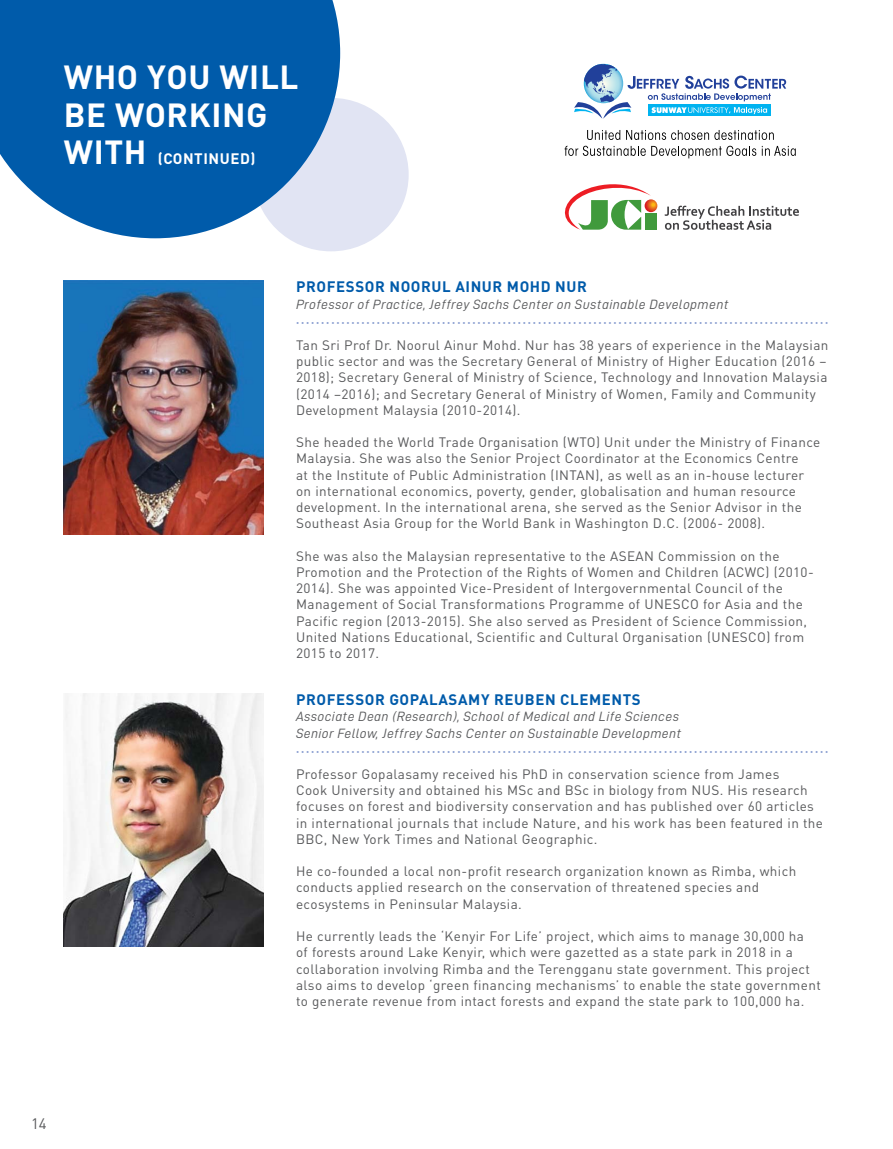
<style>
.page{position:relative;width:893px;height:1149px;background:#fff}
.page>*{position:absolute;margin:0;border:0;box-sizing:border-box;transform-origin:0 0}
.t1{font:700 33px/37.5px "DIN Pro";letter-spacing:.02em;color:#fff}
.t2{font:700 15px "DIN Pro";letter-spacing:.04em;color:#005baa}
.t3{font:700 15px "DIN Pro";color:#fff}
.t4{font:15px "DIN Pro";color:#58595b}
.t5{font:13.5px/16.2px "DIN Pro";letter-spacing:.03em;color:#58595b}
.t6{font:13.5px/16.2px "D DIN Italic";letter-spacing:.03em;color:#58595b}
.t7{font:6px "DIN Pro";color:#8298cd}
.s1{font-size:33px}
</style>
<div class="page">
<div style="left:253px;top:98px;width:156px;height:153px;background:#e1e4f3;border-radius:50%"></div>
<svg style="left:0;top:0;width:340px;height:238px;background:#1f6eb4"></svg>
<img style="left:64px;top:281px;width:200px;height:253px">
<svg style="left:587px;top:130px;width:33px;height:10px"></svg>
<svg style="left:626px;top:130px;width:148px;height:10px"></svg>
<svg style="left:565px;top:146px;width:191px;height:12px"></svg>
<svg style="left:762px;top:146px;width:34px;height:10px"></svg>
<svg style="left:574px;top:64px;width:212px;height:55px"></svg>
<svg style="left:665px;top:206px;width:134px;height:24px"></svg>
<svg style="left:564px;top:184px;width:93px;height:45px"></svg>
<img style="left:64px;top:693px;width:200px;height:253px">
<h1 class="t1" style="left:64px;top:57px;width:236px">WHO YOU WILL<br>BE WORKING</h1>
<p class="t3" style="left:64px;top:148px;width:111px"><span class="s1">WITH</span> (CONTINUED</p>
<p class="t3" style="left:251px;top:148px;width:7px">)</p>
<p class="t4" style="left:31px;top:1112px;width:17px">14</p>
<p class="t2" style="left:296px;top:276px;width:21px">PROFESSOR</p>
<p class="t2" style="left:389px;top:276px;width:23px">NOORUL</p>
<p class="t2" style="left:455px;top:276px;width:20px">AINUR</p>
<p class="t2" style="left:507px;top:276px;width:24px">MOHD</p>
<p class="t2" style="left:555px;top:276px;width:22px">NUR</p>
<p class="t6" style="left:296px;top:295px;width:434px">Professor of Practice, Jeffrey Sachs Center on Sustainable Development</p>
<p class="t7" style="left:296px;top:318px;width:534px">••••••••••••••••••••••••••••••••••••••••••••••••••••••••••••••••••••••••••••••••••••••••••••••••••••••••••</p>
<p class="t5" style="left:296px;top:336px;width:534px">Tan Sri Prof Dr. Noorul Ainur Mohd. Nur has 38 years of experience in the Malaysian public sector and was the Secretary General of Ministry of Higher Education (2016 – 2018); Secretary General of Ministry of Science, Technology and Innovation Malaysia (2014 –2016); and Secretary General of Ministry of Women, Family and Community Development Malaysia (2010-2014).</p>
<p class="t5" style="left:296px;top:433px;width:526px">She headed the World Trade Organisation (WTO) Unit under the Ministry of Finance Malaysia. She was also the Senior Project Coordinator at the Economics Centre<br>at the Institute of Public Administration (INTAN), as well as an in-house lecturer on international economics, poverty, gender, globalisation and human resource development. In the international arena, she served as the Senior Advisor in the Southeast Asia Group for the World Bank in Washington D.C. (2006- 2008).</p>
<p class="t5" style="left:296px;top:547px;width:519px">She was also the Malaysian representative to the ASEAN Commission on the Promotion and the Protection of the Rights of Women and Children (ACWC) (2010- 2014). She was appointed Vice-President of Intergovernmental Council of the Management of Social Transformations Programme of UNESCO for Asia and the Pacific region (2013-2015). She also served as President of Science Commission, United Nations Educational, Scientific and Cultural Organisation (UNESCO) from 2015 to 2017.</p>
<p class="t2" style="left:296px;top:689px;width:21px">PROFESSOR</p>
<p class="t2" style="left:389px;top:689px;width:22px">GOPALASAMY</p>
<p class="t2" style="left:494px;top:689px;width:22px">REUBEN</p>
<p class="t2" style="left:560px;top:689px;width:21px">CLEMENTS</p>
<p class="t6" style="left:296px;top:708px;width:387px">Associate Dean (Research), School of Medical and Life Sciences<br>Senior Fellow, Jeffrey Sachs Center on Sustainable Development</p>
<p class="t7" style="left:296px;top:747px;width:534px">••••••••••••••••••••••••••••••••••••••••••••••••••••••••••••••••••••••••••••••••••••••••••••••••••••••••••</p>
<p class="t5" style="left:296px;top:765px;width:529px">Professor Gopalasamy received his PhD in conservation science from James<br>Cook University and obtained his MSc and BSc in biology from NUS. His research focuses on forest and biodiversity conservation and has published over 60 articles in international journals that include Nature, and his work has been featured in the BBC, New York Times and National Geographic.</p>
<p class="t5" style="left:296px;top:862px;width:502px">He co-founded a local non-profit research organization known as Rimba, which conducts applied research on the conservation of threatened species and ecosystems in Peninsular Malaysia.</p>
<p class="t5" style="left:296px;top:927px;width:526px">He currently leads the ‘Kenyir For Life’ project, which aims to manage 30,000 ha<br>of forests around Lake Kenyir, which were gazetted as a state park in 2018 in a collaboration involving Rimba and the Terengganu state government. This project also aims to develop ‘green financing mechanisms’ to enable the state government to generate revenue from intact forests and expand the state park to 100,000 ha.</p>
</div>
